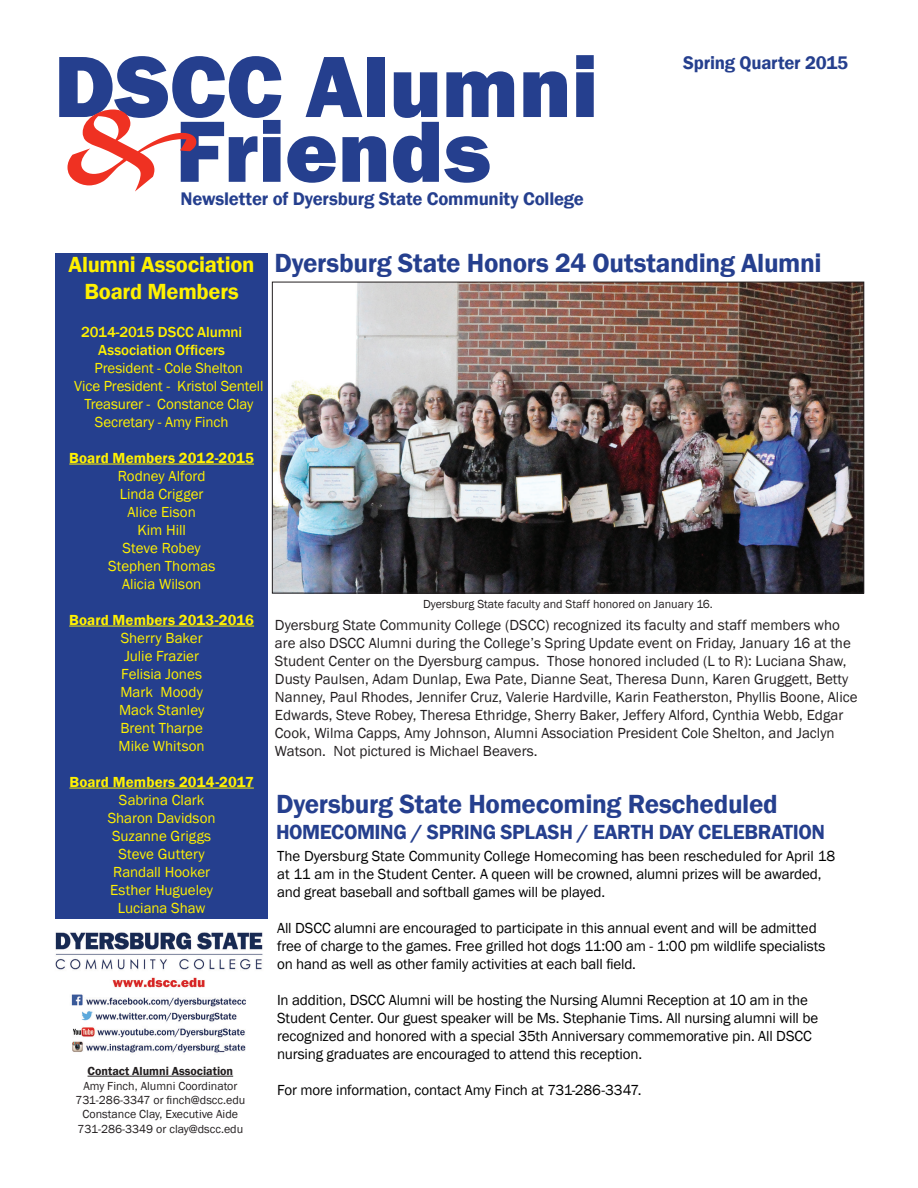
<style>
.page{position:relative;width:918px;height:1188px;background:#fff}
.page>*{position:absolute;margin:0;border:0;box-sizing:border-box;transform-origin:0 0}
.t1{font:800 90px/64.8px "Franklin Gothic";color:#253f8e;text-align:center}
.t2{font:600 27px "Franklin Gothic";letter-spacing:-.01em;color:#253f8e}
.t3{font:600 22.5px/27px "Franklin Gothic";letter-spacing:-.01em;color:#fff101;text-align:center}
.t4{font:600 21px "Franklin Gothic";letter-spacing:-.02em;color:#253f8e}
.t5{font:600 18.75px "Franklin Gothic";letter-spacing:-.01em;color:#253f8e}
.t6{font:15px/18px "Franklin Gothic";letter-spacing:-.01em;color:#000}
.t7{font:15px/18px "Franklin Gothic";color:#231f20}
.content{font:15px/18px "Franklin Gothic";color:#fff101}
.content-2{font:600 15px "Franklin Gothic";letter-spacing:.005em;color:#fff101}
.t8{font:500 15px "Franklin Gothic";color:#fff101}
.t9{font:12px "Franklin Gothic";color:#231f20}
.t10{font:600 12px "Franklin Gothic";color:#231f20}
</style>
<div class="page">
<svg style="left:67px;top:109px;width:129px;height:83px"></svg>
<img style="left:274px;top:284px;width:588px;height:307px">
<div style="left:56px;top:253px;width:212px;height:681px;background:#253f8e"></div>
<hr style="left:69px;top:464px;width:185px;height:1px;background:#fff101">
<hr style="left:69px;top:626px;width:185px;height:1px;background:#fff101">
<hr style="left:69px;top:788px;width:185px;height:1px;background:#fff101">
<img style="left:55px;top:919px;width:213px;height:134px">
<hr style="left:88px;top:1076px;width:145px;height:1px;background:#231f20">
<p class="t1" style="left:54px;top:54px;width:546px">DSCC Alumni<br>Friends</p>
<p class="t5" style="left:181px;top:187px;width:405px">Newsletter of Dyersburg State Community College</p>
<p class="t5" style="left:683px;top:51px;width:167px">Spring Quarter 2015</p>
<p class="t3" style="left:69px;top:252px;width:188px">Alumni Association<br>Board Members</p>
<p class="t8" style="left:81px;top:323px;width:163px">2014-2015 DSCC Alumni</p>
<p class="t8" style="left:98px;top:341px;width:128px">Association Officers</p>
<p class="content" style="left:95px;top:359px;width:150px">President - Cole Shelton</p>
<p class="content" style="left:74px;top:377px;width:191px">Vice President - Kristol Sentell</p>
<p class="content" style="left:95px;top:395px;width:160px;text-indent:-10px">Treasurer - Constance Clay<br>Secretary - Amy Finch</p>
<p class="content-2" style="left:69px;top:449px;width:186px">Board Members 2012-2015</p>
<p class="content" style="left:118px;top:467px;width:89px">Rodney Alford</p>
<p class="content" style="left:120px;top:485px;width:85px">Linda Crigger</p>
<p class="content" style="left:127px;top:503px;width:70px">Alice Eison</p>
<p class="content" style="left:137px;top:521px;width:50px">Kim Hill</p>
<p class="content" style="left:123px;top:539px;width:80px">Steve Robey</p>
<p class="content" style="left:108px;top:557px;width:109px">Stephen Thomas</p>
<p class="content" style="left:122px;top:575px;width:81px">Alicia Wilson</p>
<p class="content-2" style="left:69px;top:611px;width:186px">Board Members 2013-2016</p>
<p class="content" style="left:121px;top:629px;width:83px">Sherry Baker</p>
<p class="content" style="left:124px;top:647px;width:76px">Julie Frazier</p>
<p class="content" style="left:121px;top:665px;width:82px">Felisia Jones</p>
<p class="content" style="left:120px;top:683px;width:84px">Mark Moody</p>
<p class="content" style="left:119px;top:701px;width:87px">Mack Stanley</p>
<p class="content" style="left:120px;top:719px;width:84px">Brent Tharpe</p>
<p class="content" style="left:119px;top:737px;width:88px">Mike Whitson</p>
<p class="content-2" style="left:69px;top:773px;width:186px">Board Members 2014-2017</p>
<p class="content" style="left:119px;top:791px;width:87px">Sabrina Clark</p>
<p class="content" style="left:108px;top:809px;width:109px">Sharon Davidson</p>
<p class="content" style="left:112px;top:827px;width:101px;text-align:center">Suzanne Griggs<br>Steve Guttery</p>
<p class="content" style="left:113px;top:863px;width:98px">Randall Hooker</p>
<p class="content" style="left:110px;top:881px;width:105px">Esther Hugueley</p>
<p class="content" style="left:118px;top:899px;width:89px">Luciana Shaw</p>
<p class="t10" style="left:88px;top:1064px;width:147px">Contact Alumni Association</p>
<p class="t9" style="left:83px;top:1078px;width:156px">Amy Finch, Alumni Coordinator</p>
<p class="t9" style="left:75px;top:1093px;width:171px">731-286-3347 or finch@dscc.edu</p>
<p class="t9" style="left:83px;top:1107px;width:157px">Constance Clay, Executive Aide</p>
<p class="t9" style="left:78px;top:1121px;width:167px">731-286-3349 or clay@dscc.edu</p>
<p class="t2" style="left:274px;top:247px;width:549px">Dyersburg State Honors 24 Outstanding Alumni</p>
<p class="t9" style="left:423px;top:596px;width:291px">Dyersburg State faculty and Staff honored on January 16.</p>
<p class="t7" style="left:275px;top:617px;width:584px">Dyersburg State Community College (DSCC) recognized its faculty and staff members who are also DSCC Alumni during the College’s Spring Update event on Friday, January 16 at the Student Center on the Dyersburg campus. Those honored included (L to R): Luciana Shaw, Dusty Paulsen, Adam Dunlap, Ewa Pate, Dianne Seat, Theresa Dunn, Karen Gruggett, Betty Nanney, Paul Rhodes, Jennifer Cruz, Valerie Hardville, Karin Featherston, Phyllis Boone, Alice Edwards, Steve Robey, Theresa Ethridge, Sherry Baker, Jeffery Alford, Cynthia Webb, Edgar Cook, Wilma Capps, Amy Johnson, Alumni Association President Cole Shelton, and Jaclyn Watson. Not pictured is Michael Beavers.</p>
<p class="t2" style="left:276px;top:788px;width:503px">Dyersburg State Homecoming Rescheduled</p>
<p class="t4" style="left:276px;top:819px;width:550px">HOMECOMING / SPRING SPLASH / EARTH DAY CELEBRATION</p>
<p class="t6" style="left:277px;top:847px;width:560px">The Dyersburg State Community College Homecoming has been rescheduled for April 18 at 11 am in the Student Center. A queen will be crowned, alumni prizes will be awarded, and great baseball and softball games will be played.</p>
<p class="t6" style="left:277px;top:919px;width:550px">All DSCC alumni are encouraged to participate in this annual event and will be admitted free of charge to the games. Free grilled hot dogs 11:00 am - 1:00 pm wildlife specialists on hand as well as other family activities at each ball field.</p>
<p class="t6" style="left:277px;top:991px;width:543px">In addition, DSCC Alumni will be hosting the Nursing Alumni Reception at 10 am in the Student Center. Our guest speaker will be Ms. Stephanie Tims. All nursing alumni will be recognized and honored with a special 35th Anniversary commemorative pin. All DSCC nursing graduates are encouraged to attend this reception.</p>
<p class="t6" style="left:277px;top:1081px;width:366px">For more information, contact Amy Finch at 731-286-3347.</p>
</div>
